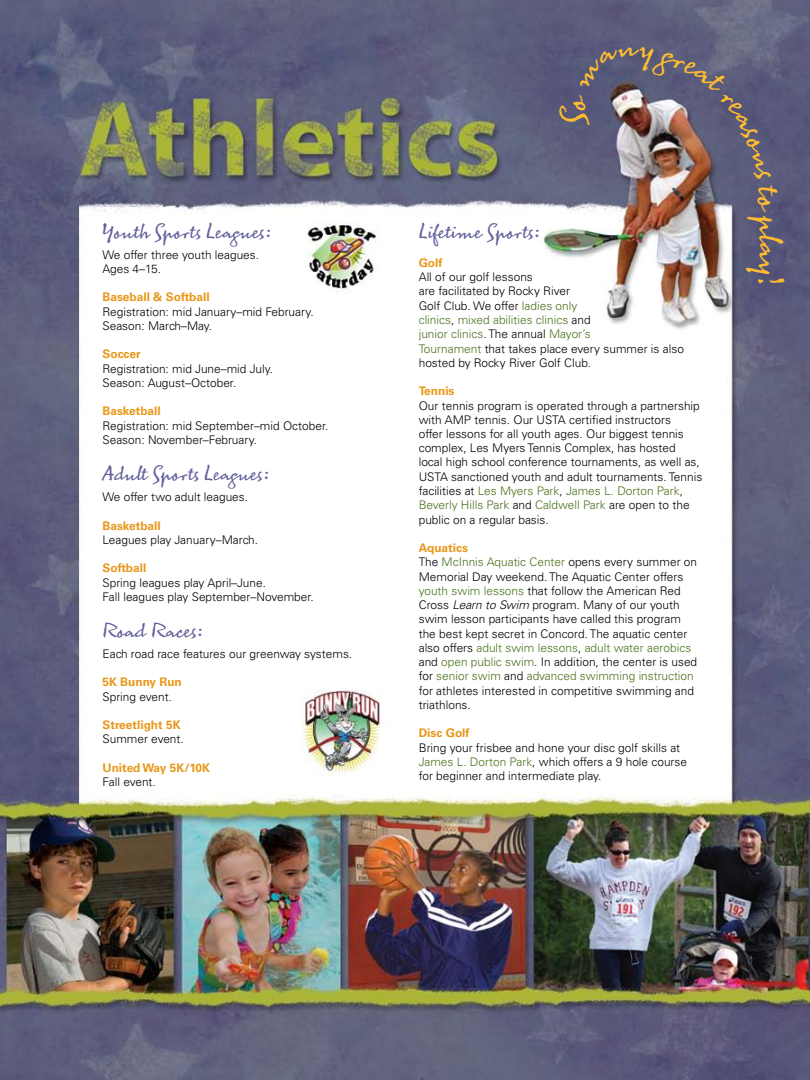
<style>
.page{position:relative;width:810px;height:1080px;background:#fff}
.page>*{position:absolute;margin:0;border:0;box-sizing:border-box;transform-origin:0 0}
.t1{font:32.5px "Sacre Bleu MVB";color:#fdbb30}
.t2{font:20px "Sacre Bleu MVB";color:#63619a}
.t3{font:300 11.88px/14.2px "Univers";color:#000}
.t4{font:700 11.88px "Univers";color:#e89719}
.s1{color:#4c721d}
.s2{font-weight:700;color:#e89719}
.s3{font-style:italic}
</style>
<div class="page">
<img style="left:0;top:0;width:810px;height:1080px">
<img style="left:558px;top:47px;width:213px;height:132px">
<svg style="left:758px;top:185px;width:20px;height:27px"></svg>
<div style="left:746px;top:243px;width:38px;height:41px;background:#545479"></div>
<h2 class="t2" style="left:102px;top:219px;width:171px">Youth Sports Leagues:</h2>
<p class="t3" style="left:102px;top:247px;width:158px">We offer three youth leagues.<br>Ages 4–15.</p>
<p class="t4" style="left:102px;top:290px;width:109px">Baseball &amp; Softball</p>
<p class="t3" style="left:102px;top:304px;width:213px">Registration: mid January–mid February.<br>Season: March–May.</p>
<p class="t4" style="left:102px;top:347px;width:40px">Soccer</p>
<p class="t3" style="left:102px;top:361px;width:172px">Registration: mid June–mid July.<br>Season: August–October.</p>
<p class="t4" style="left:102px;top:404px;width:60px">Basketball</p>
<p class="t3" style="left:102px;top:418px;width:227px">Registration: mid September–mid October.<br>Season: November–February.</p>
<h2 class="t2" style="left:102px;top:461px;width:169px">Adult Sports Leagues:</h2>
<p class="t3" style="left:102px;top:490px;width:147px">We offer two adult leagues.</p>
<p class="t4" style="left:102px;top:518px;width:60px">Basketball</p>
<p class="t3" style="left:102px;top:532px;width:157px">Leagues play January–March.</p>
<p class="t4" style="left:102px;top:561px;width:45px">Softball</p>
<p class="t3" style="left:102px;top:575px;width:213px">Spring leagues play April–June.<br>Fall leagues play September–November.</p>
<h2 class="t2" style="left:102px;top:618px;width:102px">Road Races:</h2>
<p class="t3" style="left:102px;top:646px;width:251px">Each road race features our greenway systems.</p>
<p class="t4" style="left:102px;top:675px;width:81px">5K Bunny Run</p>
<p class="t3" style="left:102px;top:689px;width:71px">Spring event.</p>
<p class="t4" style="left:102px;top:718px;width:80px">Streetlight 5K</p>
<p class="t3" style="left:102px;top:732px;width:83px">Summer event.</p>
<p class="t4" style="left:102px;top:761px;width:109px">United Way 5K/10K</p>
<p class="t3" style="left:102px;top:775px;width:55px">Fall event.</p>
<h2 class="t2" style="left:419px;top:219px;width:123px">Lifetime Sports:</h2>
<p class="t4" style="left:419px;top:256px;width:25px">Golf</p>
<p class="t3" style="left:419px;top:270px;width:267px">All of our golf lessons<br>are facilitated by Rocky River<br>Golf Club. We offer <span class="s1">ladies only<br>clinics</span>, <span class="s1">mixed abilities clinics</span> and<br><span class="s1">junior clinics</span>. The annual <span class="s1">Mayor’s<br>Tournament</span> that takes place every summer is also hosted by Rocky River Golf Club.</p>
<p class="t4" style="left:419px;top:384px;width:37px">Tennis</p>
<p class="t3" style="left:419px;top:398px;width:285px">Our tennis program is operated through a partnership with AMP tennis. Our USTA certified instructors<br>offer lessons for all youth ages. Our biggest tennis complex, Les Myers Tennis Complex, has hosted local high school conference tournaments, as well as, USTA sanctioned youth and adult tournaments. Tennis facilities at <span class="s1">Les Myers Park</span>, <span class="s1">James L. Dorton Park</span>, <span class="s1">Beverly Hills Park</span> and <span class="s1">Caldwell Park</span> are open to the public on a regular basis.</p>
<p class="t3" style="left:419px;top:541px;width:280px"><span class="s2">Aquatics<br></span>The <span class="s1">McInnis Aquatic Center</span> opens every summer on Memorial Day weekend. The Aquatic Center offers <span class="s1">youth swim lessons</span> that follow the American Red Cross <span class="s3">Learn to Swim</span> program. Many of our youth swim lesson participants have called this program the best kept secret in Concord. The aquatic center also offers <span class="s1">adult swim lessons</span>, <span class="s1">adult water aerobics </span>and <span class="s1">open public swim</span>. In addition, the center is used for <span class="s1">senior swim</span> and <span class="s1">advanced swimming instruction </span>for athletes interested in competitive swimming and triathlons.</p>
<p class="t4" style="left:419px;top:726px;width:52px">Disc Golf</p>
<p class="t3" style="left:419px;top:740px;width:270px">Bring your frisbee and hone your disc golf skills at<br><span class="s1">James L. Dorton Park</span>, which offers a 9 hole course for beginner and intermediate play.</p>
<h1 class="t1" style="left:790px;top:218px;width:28px;rotate:90deg">pl</h1>
</div>
